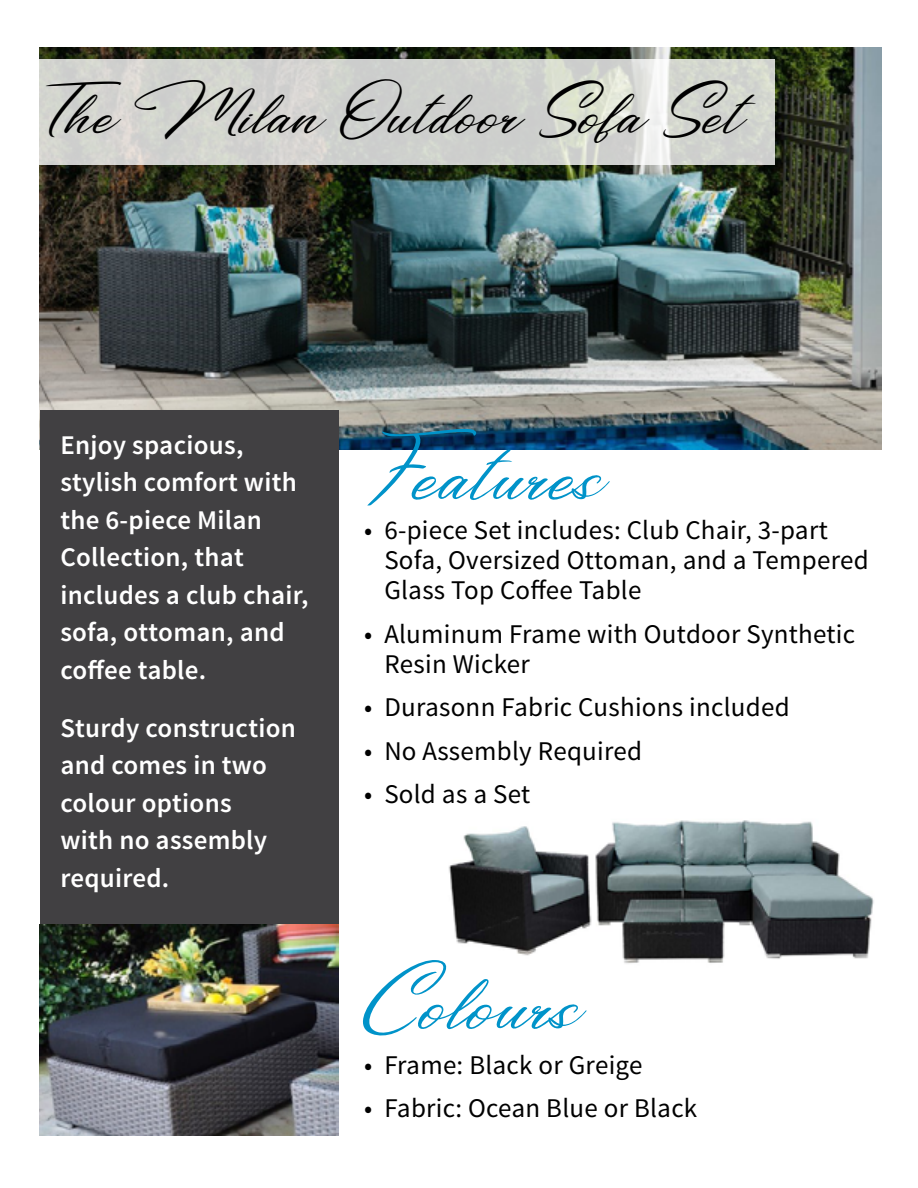
<style>
.page{position:relative;width:918px;height:1188px;background:#fff}
.page>*{position:absolute;margin:0;border:0;box-sizing:border-box;transform-origin:0 0}
.t1{font:60px "Bigtime";letter-spacing:.01em;color:#0093c9}
.t2{font:46.5px "Bigtime";letter-spacing:.01em;color:#000}
.t3{font:27px/30px "Source Sans Pro";letter-spacing:.01em;color:#000}
.t4{font:600 27px/37.5px "Source Sans Pro";letter-spacing:.01em;color:#fff}
</style>
<div class="page">
<img style="left:40px;top:48px;width:841px;height:401px">
<img style="left:448px;top:820px;width:426px;height:144px">
<svg style="left:39px;top:59px;width:735px;height:106px;background:#d3d5d0"></svg>
<div style="left:40px;top:410px;width:299px;height:514px;background:#414042"></div>
<img style="left:40px;top:924px;width:299px;height:212px">
<h2 class="t2" style="left:44px;top:76px;width:704px">The Milan Outdoor Sofa Set</h2>
<p class="t4" style="left:60px;top:427px;width:250px">Enjoy spacious, stylish comfort with the 6-piece Milan<br>Collection, that includes a club chair, sofa, ottoman, and coffee table.</p>
<p class="t4" style="left:60px;top:710px;width:237px">Sturdy construction and comes in two colour options<br>with no assembly required.</p>
<h1 class="t1" style="left:364px;top:426px;width:246px">Features</h1>
<p class="t3" style="left:384px;top:516px;width:486px;text-indent:-20px">• 6-piece Set includes: Club Chair, 3-part<br>Sofa, Oversized Ottoman, and a Tempered<br>Glass Top Coffee Table</p>
<p class="t3" style="left:384px;top:619px;width:472px;text-indent:-20px">• Aluminum Frame with Outdoor Synthetic<br>Resin Wicker</p>
<p class="t3" style="left:364px;top:693px;width:427px">• Durasonn Fabric Cushions included</p>
<p class="t3" style="left:364px;top:736px;width:279px">• No Assembly Required</p>
<p class="t3" style="left:364px;top:780px;width:168px">• Sold as a Set</p>
<h1 class="t1" style="left:364px;top:955px;width:223px">Colours</h1>
<p class="t3" style="left:364px;top:1050px;width:280px">• Frame: Black or Greige</p>
<p class="t3" style="left:364px;top:1094px;width:335px">• Fabric: Ocean Blue or Black</p>
</div>
